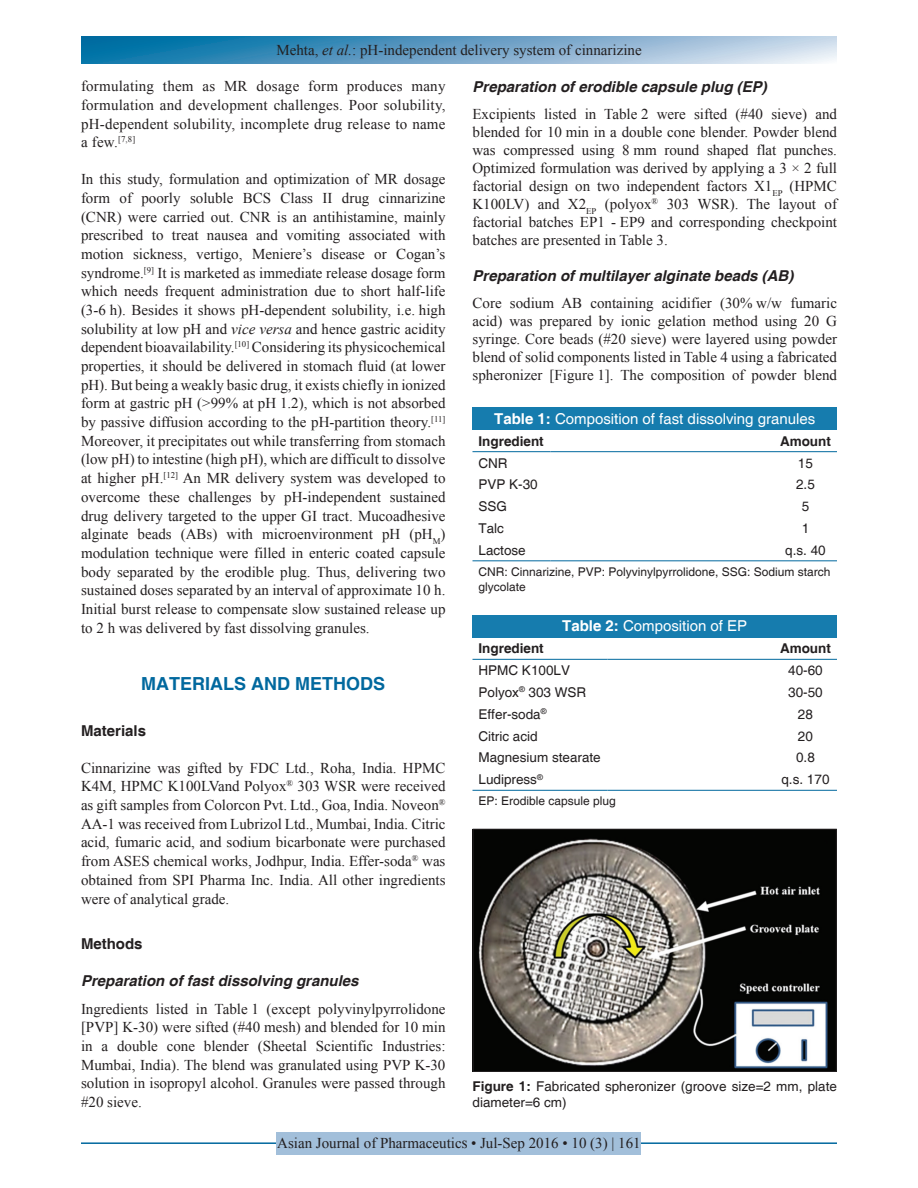
<style>
.page{position:relative;width:918px;height:1188px;background:#fff}
.page>*{position:absolute;margin:0;border:0;box-sizing:border-box;transform-origin:0 0}
.t1{font:700 18px "Helvetica";color:#00689e}
.TX{font:15px/18.8px "Times New Roman";color:#231f20;text-align:justify}
.t2{font:italic 700 15px "Helvetica";color:#231f20}
.TT{font:15px "Helvetica";color:#fff}
.RF{font:15px "Times New Roman";color:#231f20}
.t3{font:700 15px "Helvetica";color:#231f20}
.TB{font:13.5px "Helvetica";color:#231f20}
.FGC{font:13.5px/16.5px "Helvetica";color:#231f20}
.TCH{font:700 13.5px "Helvetica";color:#231f20}
.TBL{font:13.5px "Helvetica";color:#231f20}
.TFN{font:12px/15px "Helvetica";color:#231f20}
.s1{font-style:italic}
.s2{font-weight:700}
</style>
<div class="page">
<svg style="left:81px;top:37px;width:756px;height:27px"></svg>
<hr style="left:81px;top:1142px;width:756px;height:2px;background:#00689e">
<div style="left:277px;top:1132px;width:364px;height:22px;background:#a2bfda"></div>
<img style="left:475px;top:831px;width:360px;height:239px">
<div style="left:473px;top:829px;width:364px;height:243px;border:1px solid #231f20"></div>
<div style="left:472px;top:407px;width:365px;height:23px;background:#167cae"></div>
<hr style="left:472px;top:560px;width:78px;height:1px;background:#00689e">
<hr style="left:550px;top:560px;width:224px;height:1px;background:#00689e">
<hr style="left:774px;top:560px;width:63px;height:1px;background:#00689e">
<hr style="left:472px;top:451px;width:78px;height:1px;background:#00689e">
<hr style="left:550px;top:451px;width:224px;height:1px;background:#00689e">
<hr style="left:774px;top:451px;width:63px;height:1px;background:#00689e">
<div style="left:472px;top:615px;width:365px;height:22px;background:#167cae"></div>
<hr style="left:472px;top:790px;width:136px;height:1px;background:#00689e">
<hr style="left:608px;top:790px;width:166px;height:1px;background:#00689e">
<hr style="left:774px;top:790px;width:63px;height:1px;background:#00689e">
<hr style="left:472px;top:659px;width:136px;height:1px;background:#00689e">
<hr style="left:608px;top:659px;width:166px;height:1px;background:#00689e">
<hr style="left:774px;top:659px;width:63px;height:1px;background:#00689e">
<p class="TX" style="left:276px;top:41px;width:367px">Mehta, <span class="s1">et al.</span>: pH-independent delivery system of cinnarizine</p>
<p class="TX" style="left:81px;top:77px;width:366px">formulating them as MR dosage form produces many formulation and development challenges. Poor solubility, pH-dependent solubility, incomplete drug release to name a few.<sup>[7,8]</sup></p>
<p class="TX" style="left:81px;top:169px;width:366px">In this study, formulation and optimization of MR dosage form of poorly soluble BCS Class II drug cinnarizine (CNR) were carried out. CNR is an antihistamine, mainly prescribed to treat nausea and vomiting associated with motion sickness, vertigo, Meniere’s disease or Cogan’s syndrome.<sup>[9]</sup> It is marketed as immediate release dosage form which needs frequent administration due to short half-life (3-6 h). Besides it shows pH-dependent solubility, i.e. high solubility at low pH and <span class="s1">vice versa</span> and hence gastric acidity dependent bioavailability.<sup>[10]</sup> Considering its physicochemical properties, it should be delivered in stomach fluid (at lower pH). But being a weakly basic drug, it exists chiefly in ionized form at gastric pH (&gt;99% at pH 1.2), which is not absorbed by passive diffusion according to the pH-partition theory.<sup>[11] </sup>Moreover, it precipitates out while transferring from stomach (low pH) to intestine (high pH), which are difficult to dissolve at higher pH.<sup>[12]</sup> An MR delivery system was developed to overcome these challenges by pH-independent sustained drug delivery targeted to the upper GI tract. Mucoadhesive alginate beads (ABs) with microenvironment pH (pH<sub>M</sub>) modulation technique were filled in enteric coated capsule body separated by the erodible plug. Thus, delivering two sustained doses separated by an interval of approximate 10 h.<br>Initial burst release to compensate slow sustained release up to 2 h was delivered by fast dissolving granules.</p>
<h1 class="t1" style="left:141px;top:673px;width:245px">MATERIALS AND METHODS</h1>
<h2 class="t3" style="left:81px;top:722px;width:67px">Materials</h2>
<p class="TX" style="left:81px;top:758px;width:366px">Cinnarizine was gifted by FDC Ltd., Roha, India. HPMC K4M, HPMC K100LVand Polyox<sup>®</sup> 303 WSR were received as gift samples from Colorcon Pvt. Ltd., Goa, India. Noveon<sup>® </sup>AA-1 was received from Lubrizol Ltd., Mumbai, India. Citric acid, fumaric acid, and sodium bicarbonate were purchased from ASES chemical works, Jodhpur, India. Effer-soda<sup>®</sup> was obtained from SPI Pharma Inc. India. All other ingredients were of analytical grade.</p>
<h2 class="t3" style="left:81px;top:935px;width:63px">Methods</h2>
<h3 class="t2" style="left:81px;top:971px;width:279px">Preparation of fast dissolving granules</h3>
<p class="TX" style="left:81px;top:999px;width:366px">Ingredients listed in Table 1 (except polyvinylpyrrolidone [PVP] K-30) were sifted (#40 mesh) and blended for 10 min in a double cone blender (Sheetal Scientific Industries:<br>Mumbai, India). The blend was granulated using PVP K-30 solution in isopropyl alcohol. Granules were passed through #20 sieve.</p>
<h3 class="t2" style="left:472px;top:77px;width:296px">Preparation of erodible capsule plug (EP)</h3>
<p class="TX" style="left:472px;top:104px;width:366px;line-height:18px">Excipients listed in Table 2 were sifted (#40 sieve) and blended for 10 min in a double cone blender. Powder blend was compressed using 8 mm round shaped flat punches.<br>Optimized formulation was derived by applying a 3 × 2 full factorial design on two independent factors X1<sub>EP</sub> (HPMC K100LV) and X2<sub>EP</sub> (polyox<sup>®</sup> 303 WSR). The layout of factorial batches EP1 - EP9 and corresponding checkpoint batches are presented in Table 3.</p>
<h3 class="t2" style="left:473px;top:266px;width:322px">Preparation of multilayer alginate beads (AB)</h3>
<p class="TX" style="left:473px;top:293px;width:366px;line-height:18px">Core sodium AB containing acidifier (30% w/w fumaric acid) was prepared by ionic gelation method using 20 G syringe. Core beads (#20 sieve) were layered using powder blend of solid components listed in Table 4 using a fabricated spheronizer [Figure 1]. The composition of powder blend</p>
<p class="TT" style="left:494px;top:410px;width:322px"><span class="s2">Table 1:</span> Composition of fast dissolving granules</p>
<p class="TCH" style="left:478px;top:433px;width:67px">Ingredient</p>
<p class="TCH" style="left:780px;top:433px;width:52px">Amount</p>
<p class="TB" style="left:478px;top:455px;width:31px">CNR</p>
<p class="TB" style="left:798px;top:455px;width:17px">15</p>
<p class="TB" style="left:478px;top:477px;width:61px">PVP K‑30</p>
<p class="TB" style="left:796px;top:477px;width:20px">2.5</p>
<p class="TB" style="left:478px;top:499px;width:30px">SSG</p>
<p class="TB" style="left:802px;top:499px;width:9px">5</p>
<p class="TB" style="left:478px;top:520px;width:27px">Talc</p>
<p class="TB" style="left:802px;top:520px;width:9px">1</p>
<p class="TBL" style="left:478px;top:542px;width:49px">Lactose</p>
<p class="TBL" style="left:785px;top:542px;width:42px">q.s. 40</p>
<p class="TFN" style="left:478px;top:564px;width:354px">CNR: Cinnarizine, PVP: Polyvinylpyrrolidone, SSG: Sodium starch glycolate</p>
<p class="TT" style="left:562px;top:618px;width:187px"><span class="s2">Table 2:</span> Composition of EP</p>
<p class="TCH" style="left:478px;top:640px;width:67px">Ingredient</p>
<p class="TCH" style="left:780px;top:640px;width:52px">Amount</p>
<p class="TB" style="left:478px;top:663px;width:93px">HPMC K100LV</p>
<p class="TB" style="left:788px;top:663px;width:36px">40‑60</p>
<p class="TB" style="left:478px;top:684px;width:109px">Polyox<sup>®</sup> 303 WSR</p>
<p class="TB" style="left:788px;top:684px;width:36px">30‑50</p>
<p class="TB" style="left:478px;top:706px;width:70px">Effer‑soda<sup>®</sup></p>
<p class="TB" style="left:798px;top:706px;width:17px">28</p>
<p class="TB" style="left:478px;top:728px;width:61px">Citric acid</p>
<p class="TB" style="left:798px;top:728px;width:17px">20</p>
<p class="TB" style="left:478px;top:750px;width:124px">Magnesium stearate</p>
<p class="TB" style="left:796px;top:750px;width:20px">0.8</p>
<p class="TBL" style="left:478px;top:772px;width:66px">Ludipress<sup>®</sup></p>
<p class="TBL" style="left:781px;top:772px;width:50px">q.s. 170</p>
<p class="TFN" style="left:478px;top:794px;width:139px">EP: Erodible capsule plug</p>
<p class="FGC" style="left:472px;top:1078px;width:366px"><span class="s2">Figure 1:</span> Fabricated spheronizer (groove size=2 mm, plate diameter=6 cm)</p>
<p class="RF" style="left:277px;top:1133px;width:365px">Asian Journal of Pharmaceutics • Jul-Sep 2016 • 10 (3) | 161</p>
</div>
